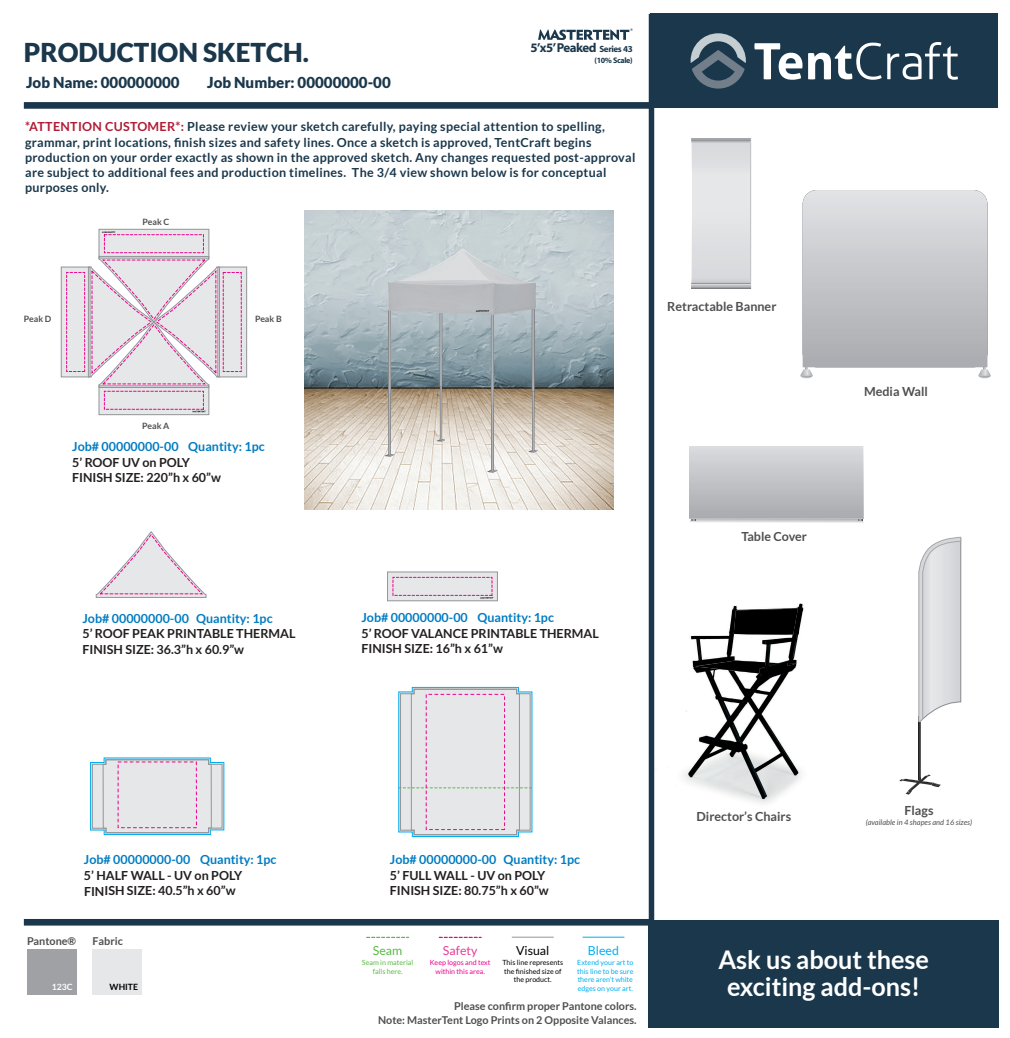
<style>
.page{position:relative;width:1010px;height:1038px;background:#fff}
.page>*{position:absolute;margin:0;border:0;box-sizing:border-box;transform-origin:0 0}
.t1{font:900 25.98px "Lato";color:#1a374b}
.t2{font:700 25.75px/26.6px "Lato";color:#fff;text-align:center}
.t3{font:900 15.07px "Lato";color:#1a374b}
.t4{font:700 12.93px "Myriad";letter-spacing:-.04em;color:#1a374b}
.t5{font:700 12.55px "Lato";color:#504f4f}
.t6{font:700 12.5px/15.2px "Lato";letter-spacing:.025em;color:#1a374b}
.t7{font:700 12.5px/15.5px "Lato";color:#231f20}
.t8{font:700 12.5px "Lato";color:#007cc2}
.t9{font:700 12.5px "Lato";color:#504f4f}
.t10{font:12.38px "Lato";color:#000}
.t11{font:12.38px "Lato";color:#e63e97}
.t12{font:12.38px "Lato";color:#00afef}
.t13{font:12.38px "Lato";color:#5aba47}
.t14{font:700 10.8px "Lato";color:#504f4f}
.t15{font:700 10.78px "Lato";color:#504f4f}
.t16{font:700 8.7px "Lato";color:#504f4f}
.t17{font:700 8.65px "Lato";color:#000}
.t18{font:700 8.65px "Lato";color:#fff}
.t19{font:700 8.05px "Myriad";letter-spacing:-.04em;color:#1a374b}
.t20{font:italic 7.53px "Lato";color:#504f4f}
.t21{font:7.1px/8.5px "Lato";color:#00afef;text-align:justify}
.t22{font:7.1px/8.5px "Lato";color:#000;text-align:center}
.t23{font:7.1px/8.5px "Lato";color:#ed028c;text-align:center}
.t24{font:7.1px/8.5px "Lato";color:#5aba47;text-align:center}
.s1{font-size:9.05px}
.s2{color:#b01b34}
</style>
<div class="page">
<div style="left:648px;top:919px;width:350px;height:108px;background:#1a374b"></div>
<div style="left:648px;top:14px;width:6px;height:1013px;background:#1a374b"></div>
<div style="left:24px;top:102px;width:627px;height:7px;background:#1a374b"></div>
<div style="left:650px;top:14px;width:348px;height:94px;background:#1a374b"></div>
<div style="left:24px;top:918px;width:627px;height:7px;background:#1a374b"></div>
<img style="left:683px;top:603px;width:121px;height:201px">
<svg style="left:733px;top:608px;width:64px;height:27px;background:#0e0e0e"></svg>
<div style="left:693px;top:138px;width:58px;height:150px;background:#dfe0e3"></div>
<svg style="left:691px;top:283px;width:59px;height:5px"></svg>
<hr style="left:691px;top:138px;width:59px;height:2px;background:#a5a6aa">
<div style="left:691px;top:139px;width:58px;height:145px;background:#dfe0e3"></div>
<svg style="left:918px;top:721px;width:2px;height:53px"></svg>
<svg style="left:899px;top:774px;width:41px;height:20px"></svg>
<svg style="left:695px;top:660px;width:70px;height:13px"></svg>
<svg style="left:787px;top:662px;width:9px;height:3px"></svg>
<svg style="left:918px;top:537px;width:42px;height:184px;background:#dbdddf"></svg>
<svg style="left:689px;top:516px;width:175px;height:6px"></svg>
<div style="left:689px;top:446px;width:174px;height:72px;background:linear-gradient(to bottom,#dadbde,#a9abaf)"></div>
<svg style="left:538px;top:28px;width:94px;height:12px"></svg>
<svg style="left:754px;top:43px;width:48px;height:37px"></svg>
<svg style="left:808px;top:43px;width:73px;height:37px"></svg>
<svg style="left:887px;top:42px;width:70px;height:38px"></svg>
<svg style="left:690px;top:33px;width:55px;height:56px"></svg>
<svg style="left:800px;top:190px;width:190px;height:188px;background:#c8cacd"></svg>
<svg style="left:387px;top:571px;width:110px;height:29px;background:#e6d7e2"></svg>
<div style="left:387px;top:571px;width:110px;height:30px;border:1px solid #939598"></div>
<svg style="left:96px;top:531px;width:111px;height:66px"></svg>
<svg style="left:90px;top:757px;width:134px;height:77px;background:#dadbe2"></svg>
<svg style="left:398px;top:686px;width:134px;height:150px;background:#dddfe3"></svg>
<div style="left:99px;top:385px;width:110px;height:29px;background:#e6e7e9"></div>
<div style="left:61px;top:267px;width:29px;height:110px;background:#e6e7e9"></div>
<div style="left:218px;top:267px;width:29px;height:110px;background:#e6e7e9"></div>
<div style="left:99px;top:229px;width:110px;height:29px;background:#e6e7e9"></div>
<svg style="left:88px;top:256px;width:132px;height:132px"></svg>
<div style="left:104px;top:391px;width:100px;height:18px;border:1px dashed #ed028c"></div>
<div style="left:99px;top:385px;width:110px;height:30px;border:1px solid #939598"></div>
<div style="left:217px;top:267px;width:30px;height:110px;border:1px solid #939598"></div>
<div style="left:104px;top:234px;width:100px;height:19px;border:1px dashed #ed028c"></div>
<div style="left:99px;top:229px;width:110px;height:29px;border:1px solid #939598"></div>
<div style="left:66px;top:272px;width:19px;height:99px;border:1px dashed #ed028c"></div>
<div style="left:61px;top:267px;width:29px;height:110px;border:1px solid #939598"></div>
<img style="left:304px;top:211px;width:309px;height:298px">
<img style="left:389px;top:248px;width:147px;height:1px">
<svg style="left:385px;top:249px;width:152px;height:223px;background:#b8bbba"></svg>
<svg style="left:480px;top:597px;width:14px;height:1px"></svg>
<svg style="left:192px;top:410px;width:14px;height:2px"></svg>
<svg style="left:102px;top:231px;width:13px;height:2px"></svg>
<hr style="left:582px;top:936px;width:42px;height:1px;background:#00aeef">
<hr style="left:511px;top:936px;width:42px;height:1px;background:#939598">
<svg style="left:439px;top:936px;width:42px;height:1px"></svg>
<svg style="left:366px;top:936px;width:42px;height:1px"></svg>
<div style="left:92px;top:948px;width:50px;height:46px;background:#e6e7e9"></div>
<div style="left:27px;top:948px;width:50px;height:46px;background:#a0a1a5"></div>
<h1 class="t1" style="left:24px;top:37px;width:286px">PRODUCTION SKETCH.</h1>
<p class="t3" style="left:26px;top:73px;width:155px">Job Name: 000000000</p>
<p class="t3" style="left:207px;top:73px;width:185px">Job Number: 00000000-00</p>
<p class="t4" style="left:530px;top:41px;width:104px">5’x5’Peaked <span class="s1">Series 43</span></p>
<p class="t19" style="left:594px;top:56px;width:40px">(10% Scale)</p>
<p class="t6" style="left:25px;top:119px;width:611px"><span class="s2">*ATTENTION CUSTOMER*:</span> Please review your sketch carefully, paying special attention to spelling, grammar, print locations, finish sizes and safety lines. Once a sketch is approved, TentCraft begins production on your order exactly as shown in the approved sketch. Any changes requested post-approval are subject to additional fees and production timelines. The 3/4 view shown below is for conceptual purposes only.</p>
<p class="t16" style="left:142px;top:216px;width:28px">Peak C</p>
<p class="t16" style="left:24px;top:313px;width:29px">Peak D</p>
<p class="t16" style="left:255px;top:313px;width:28px">Peak B</p>
<p class="t5" style="left:667px;top:299px;width:111px">Retractable Banner</p>
<p class="t16" style="left:142px;top:420px;width:29px">Peak A</p>
<p class="t8" style="left:72px;top:439px;width:194px">Job# 00000000-00 Quantity: 1pc</p>
<p class="t7" style="left:72px;top:454px;width:150px">5’ ROOF UV on POLY<br>FINISH SIZE: 220”h x 60”w</p>
<p class="t8" style="left:82px;top:611px;width:192px">Job# 00000000-00 Quantity: 1pc</p>
<p class="t7" style="left:82px;top:625px;width:214px">5’ ROOF PEAK PRINTABLE THERMAL<br>FINISH SIZE: 36.3”h x 60.9”w</p>
<p class="t8" style="left:361px;top:610px;width:194px">Job# 00000000-00 Quantity: 1pc</p>
<p class="t7" style="left:361px;top:625px;width:239px">5’ ROOF VALANCE PRINTABLE THERMAL<br>FINISH SIZE: 16”h x 61”w</p>
<p class="t9" style="left:741px;top:529px;width:67px">Table Cover</p>
<p class="t5" style="left:863px;top:383px;width:65px">Media Wall</p>
<p class="t8" style="left:84px;top:852px;width:194px">Job# 00000000-00 Quantity: 1pc</p>
<p class="t7" style="left:84px;top:867px;width:160px">5’ HALF WALL - UV on POLY<br>FINISH SIZE: 40.5”h x 60”w</p>
<p class="t14" style="left:27px;top:934px;width:51px">Pantone®</p>
<p class="t18" style="left:52px;top:981px;width:22px">123C</p>
<p class="t14" style="left:92px;top:934px;width:32px">Fabric</p>
<p class="t17" style="left:110px;top:981px;width:30px">WHITE</p>
<p class="t8" style="left:390px;top:852px;width:192px">Job# 00000000-00 Quantity: 1pc</p>
<p class="t7" style="left:390px;top:866px;width:160px">5’ FULL WALL - UV on POLY<br>FINISH SIZE: 80.75”h x 60”w</p>
<p class="t13" style="left:373px;top:943px;width:31px">Seam</p>
<p class="t24" style="left:362px;top:958px;width:53px">Seam in material falls here.</p>
<p class="t11" style="left:443px;top:943px;width:36px">Safety</p>
<p class="t23" style="left:430px;top:958px;width:62px">Keep logos and text within this area.</p>
<p class="t10" style="left:516px;top:943px;width:35px">Visual</p>
<p class="t22" style="left:502px;top:958px;width:62px">This line represents the finished size of the product.</p>
<p class="t12" style="left:588px;top:943px;width:33px">Bleed</p>
<p class="t21" style="left:577px;top:958px;width:58px">Extend your art to this line to be sure there aren’t white edges on your art.</p>
<p class="t15" style="left:454px;top:999px;width:184px">Please confirm proper Pantone colors.</p>
<p class="t15" style="left:378px;top:1013px;width:260px">Note: MasterTent Logo Prints on 2 Opposite Valances.</p>
<p class="t5" style="left:696px;top:809px;width:96px">Director’s Chairs</p>
<p class="t5" style="left:904px;top:802px;width:30px">Flags</p>
<p class="t20" style="left:865px;top:817px;width:108px">(available in 4 shapes and 16 sizes)</p>
<h2 class="t2" style="left:718px;top:945px;width:212px">Ask us about these exciting add-ons!</h2>
</div>
